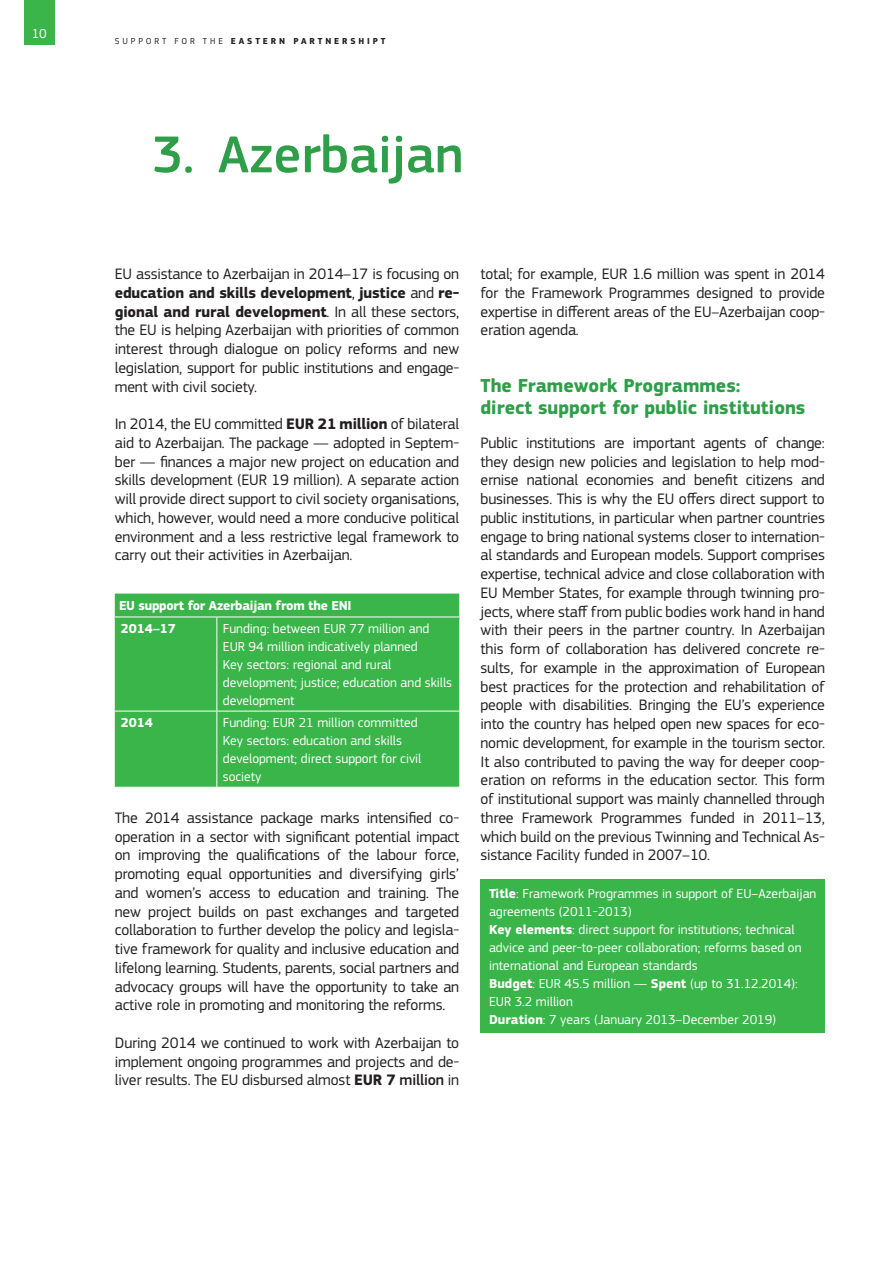
<style>
.page{position:relative;width:893px;height:1263px;background:#fff}
.page>*{position:absolute;margin:0;border:0;box-sizing:border-box;transform-origin:0 0}
.Title_H1{font:500 54px "EC Square Sans Pro";color:#2e9e48}
.Title_H2{font:700 19.5px/22.5px "EC Square Sans Pro";color:#2e9e48}
.text_body{font:15.75px/18.8px "EC Square Sans Pro";letter-spacing:-.01em;color:#231f20;text-align:justify}
.Table_text_small{font:13.5px/18px "EC Square Sans Pro";color:#fff}
.Title_green_box{font:700 13.5px "EC Square Sans Pro";letter-spacing:-.02em;color:#fff}
.Table_text_small-2{font:700 13.5px "EC Square Sans Pro";color:#fff}
.t1{font:700 9px "EC Square Sans Pro";letter-spacing:.32em;color:#231f20}
.s1{font-weight:400}
.s2{font-weight:700}
.s3{font-weight:500}
</style>
<div class="page">
<div style="left:115px;top:594px;width:344px;height:25px;background:#3ab54a"></div>
<div style="left:115px;top:618px;width:344px;height:169px;background:#3ab54a"></div>
<hr style="left:115px;top:617px;width:102px;height:1px;background:#fff">
<hr style="left:217px;top:617px;width:242px;height:1px;background:#fff">
<hr style="left:216px;top:617px;width:1px;height:94px;background:#fff">
<hr style="left:115px;top:711px;width:102px;height:1px;background:#fff">
<hr style="left:217px;top:711px;width:242px;height:1px;background:#fff">
<hr style="left:216px;top:711px;width:1px;height:76px;background:#fff">
<div style="left:480px;top:879px;width:345px;height:153px;background:#3ab54a"></div>
<div style="left:24px;top:0;width:30px;height:45px;background:#3ab54a"></div>
<p class="Table_text_small" style="left:32px;top:25px;width:17px">10</p>
<p class="t1" style="left:115px;top:36px;width:272px"><span class="s1">SUPPORT FOR THE</span> EASTERN PARTNERSHIPT</p>
<p class="Title_H1" style="left:152px;top:123px;width:313px">3. Azerbaijan</p>
<p class="text_body" style="left:115px;top:265px;width:346px">EU assistance to Azerbaijan in 2014–17 is focusing on <span class="s2">education and skills development</span>, <span class="s2">justice</span> and <span class="s2">re‑ gional and rural development</span>. In all these sectors, the EU is helping Azerbaijan with priorities of common interest through dialogue on policy reforms and new legislation, support for public institutions and engage&shy;ment with civil society.</p>
<p class="text_body" style="left:115px;top:415px;width:346px">In 2014, the EU committed <span class="s2">EUR 21 million</span> of bilateral aid to Azerbaijan. The package — adopted in Septem&shy;ber — finances a major new project on education and skills development (EUR 19 million). A separate action will provide direct support to civil society organisations, which, however, would need a more conducive political environment and a less restrictive legal framework to carry out their activities in Azerbaijan.</p>
<p class="Title_green_box" style="left:119px;top:597px;width:234px">EU support for Azerbaijan from the ENI</p>
<p class="Table_text_small-2" style="left:121px;top:620px;width:57px">2014–17</p>
<p class="Table_text_small" style="left:223px;top:620px;width:208px">Funding: between EUR 77 million and<br>EUR 94 million indicatively planned</p>
<p class="Table_text_small" style="left:223px;top:656px;width:231px">Key sectors: regional and rural development; justice; education and skills development</p>
<p class="Table_text_small-2" style="left:121px;top:715px;width:34px">2014</p>
<p class="Table_text_small" style="left:223px;top:714px;width:196px">Funding: EUR 21 million committed</p>
<p class="Table_text_small" style="left:223px;top:732px;width:200px">Key sectors: education and skills development; direct support for civil society</p>
<p class="text_body" style="left:115px;top:808px;width:346px">The 2014 assistance package marks intensified co&shy;operation in a sector with significant potential impact on improving the qualifications of the labour force, promoting equal opportunities and diversifying girls’ and women’s access to education and training. The new project builds on past exchanges and targeted collaboration to further develop the policy and legisla&shy;tive framework for quality and inclusive education and lifelong learning. Students, parents, social partners and advocacy groups will have the opportunity to take an active role in promoting and monitoring the reforms.</p>
<p class="text_body" style="left:115px;top:1033px;width:346px">During 2014 we continued to work with Azerbaijan to implement ongoing programmes and projects and de&shy;liver results. The EU disbursed almost <span class="s2">EUR 7</span> <span class="s3">million</span> in</p>
<p class="text_body" style="left:480px;top:265px;width:346px">total; for example, EUR 1.6 million was spent in 2014 for the Framework Programmes designed to provide expertise in different areas of the EU–Azerbaijan coop&shy;eration agenda.</p>
<p class="Title_H2" style="left:480px;top:374px;width:326px">The Framework Programmes:<br>direct support for public institutions</p>
<p class="text_body" style="left:480px;top:433px;width:346px">Public institutions are important agents of change: they design new policies and legislation to help mod&shy;ernise national economies and benefit citizens and businesses. This is why the EU offers direct support to public institutions, in particular when partner countries engage to bring national systems closer to internation&shy;al standards and European models. Support comprises expertise, technical advice and close collaboration with EU Member States, for example through twinning pro&shy;jects, where staff from public bodies work hand in hand with their peers in the partner country. In Azerbaijan this form of collaboration has delivered concrete re&shy;sults, for example in the approximation of European best practices for the protection and rehabilitation of people with disabilities. Bringing the EU’s experience into the country has helped open new spaces for eco&shy;nomic development, for example in the tourism sector.<br>It also contributed to paving the way for deeper coop&shy;eration on reforms in the education sector. This form of institutional support was mainly channelled through three Framework Programmes funded in 2011–13, which build on the previous Twinning and Technical As&shy;sistance Facility funded in 2007–10.</p>
<p class="Table_text_small" style="left:489px;top:884px;width:329px"><span class="s2">Title</span>: Framework Programmes in support of EU–Azerbaijan agreements (2011-2013)</p>
<p class="Table_text_small" style="left:489px;top:920px;width:314px"><span class="s2">Key elements</span>: direct support for institutions; technical advice and peer‑to‑peer collaboration; reforms based on international and European standards</p>
<p class="Table_text_small" style="left:489px;top:974px;width:310px"><span class="s2">Budget</span>: EUR 45.5 million — <span class="s2">Spent</span> (up to 31.12.2014):<br>EUR 3.2 million</p>
<p class="Table_text_small" style="left:489px;top:1010px;width:289px"><span class="s2">Duration</span>: 7 years (January 2013–December 2019)</p>
</div>
